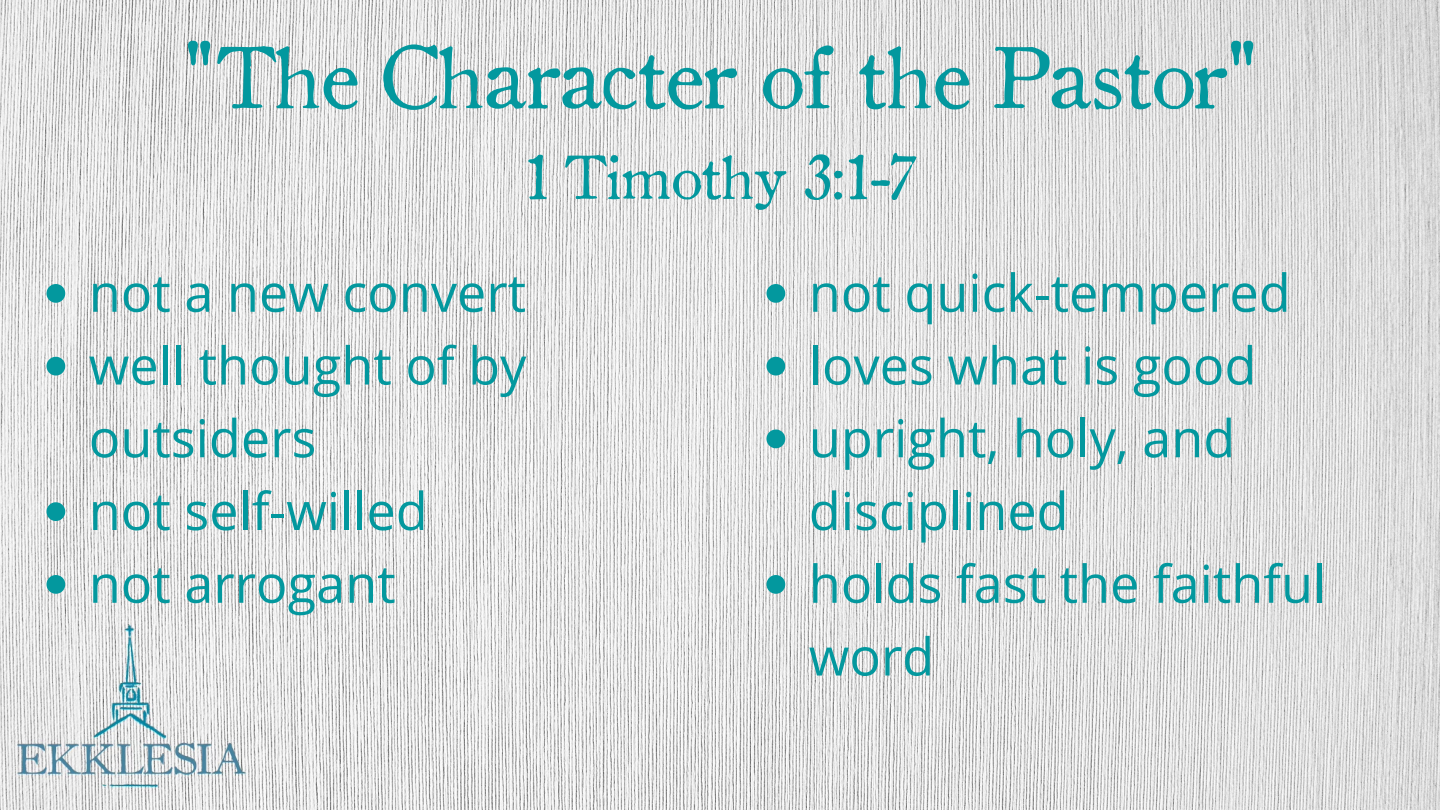
<style>
.page{position:relative;width:1440px;height:810px;background:#fff}
.page>*{position:absolute;margin:0;border:0;box-sizing:border-box;transform-origin:0 0}
.t1{font:85px "Old Style 1 HPLHS";color:#03989e}
.t2{font:60px "Old Style 1 HPLHS";color:#03989e}
.t3{font:52.2px/72.8px "Open Sans";color:#03989e}
</style>
<div class="page">
<img style="left:0;top:0;width:1440px;height:810px">
<svg style="left:46px;top:284px;width:19px;height:19px"></svg>
<svg style="left:46px;top:357px;width:19px;height:19px"></svg>
<svg style="left:46px;top:502px;width:19px;height:19px"></svg>
<svg style="left:46px;top:575px;width:19px;height:19px"></svg>
<svg style="left:766px;top:284px;width:19px;height:19px"></svg>
<svg style="left:766px;top:357px;width:19px;height:19px"></svg>
<svg style="left:766px;top:430px;width:19px;height:18px"></svg>
<svg style="left:766px;top:575px;width:19px;height:19px"></svg>
<h1 class="t1" style="left:182px;top:14px;width:1077px">"The Character of the Pastor"</h1>
<p class="t2" style="left:525px;top:133px;width:391px">1 Timothy 3:1-7</p>
<p class="t3" style="left:89px;top:255px;width:439px">not a new convert well thought of by outsiders<br>not self-willed<br>not arrogant</p>
<p class="t3" style="left:809px;top:255px;width:519px">not quick-tempered loves what is good upright, holy, and disciplined<br>holds fast the faithful word</p>
</div>
